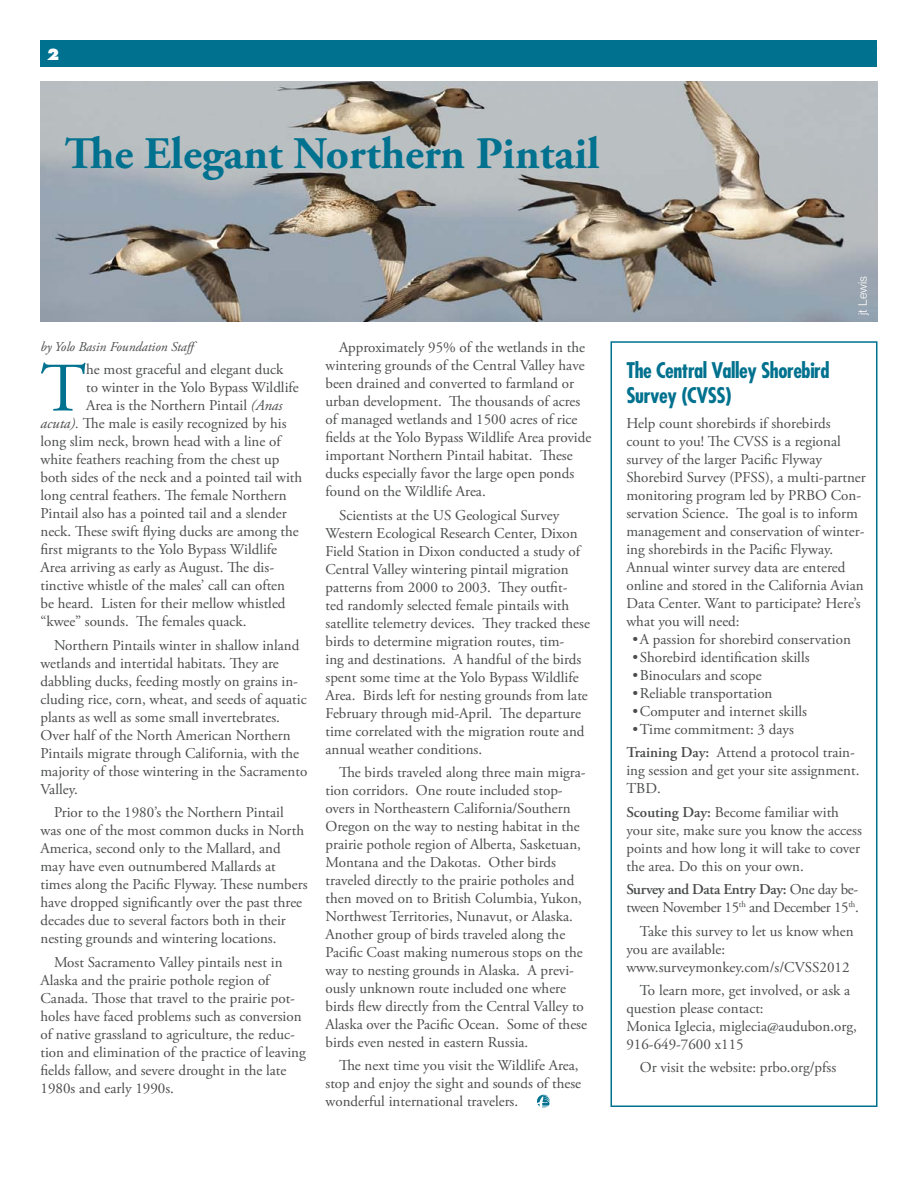
<style>
.page{position:relative;width:918px;height:1188px;background:#fff}
.page>*{position:absolute;margin:0;border:0;box-sizing:border-box;transform-origin:0 0}
.t1{font:69.3px "Adobe Garamond Pro";color:#00718e}
.t2{font:700 45px "Adobe Garamond Pro";color:#00718e}
.t3{font:700 condensed 21px/25.2px "Futura Std";letter-spacing:-.02em;color:#00718e}
.t4{font:15px/18px "Adobe Garamond Pro";color:#4b4c4d}
.t5{font:15px/18px "Adobe Garamond Pro";letter-spacing:-.02em;color:#4b4c4d}
.t6{font:800 15px "Futura Std";color:#fff}
.t7{font:italic 13.5px "Adobe Garamond Pro";color:#4b4c4d}
.t8{font:300 12px "Helvetica Neue LT Std";color:#fff}
.s1{font-style:italic}
.s2{font-weight:600}
</style>
<div class="page">
<div style="left:40px;top:40px;width:838px;height:27px;background:#00718e"></div>
<svg style="left:537px;top:1095px;width:13px;height:13px"></svg>
<img style="left:40px;top:81px;width:837px;height:241px">
<div style="left:610px;top:341px;width:268px;height:766px;border:2px solid #00718e"></div>
<p class="t6" style="left:47px;top:45px;width:14px">2</p>
<h2 class="t2" style="left:65px;top:128px;width:536px">The Elegant Northern Pintail</h2>
<p class="t7" style="left:40px;top:339px;width:160px">by Yolo Basin Foundation Staff</p>
<h1 class="t1" style="left:40px;top:347px;width:47px">T</h1>
<p class="t4" style="left:86px;top:361px;width:199px">he most graceful and elegant duck</p>
<p class="t4" style="left:86px;top:379px;width:214px">to winter in the Yolo Bypass Wildlife</p>
<p class="t4" style="left:86px;top:397px;width:198px">Area is the Northern Pintail <span class="s1">(Anas</span></p>
<p class="t4" style="left:41px;top:415px;width:248px"><span class="s1">acuta).</span> The male is easily recognized by his</p>
<p class="t4" style="left:41px;top:433px;width:242px">long slim neck, brown head with a line of</p>
<p class="t4" style="left:41px;top:451px;width:240px">white feathers reaching from the chest up</p>
<p class="t4" style="left:41px;top:469px;width:263px">both sides of the neck and a pointed tail with</p>
<p class="t4" style="left:41px;top:487px;width:248px">long central feathers. The female Northern</p>
<p class="t4" style="left:41px;top:505px;width:248px">Pintail also has a pointed tail and a slender</p>
<p class="t4" style="left:41px;top:523px;width:260px">neck. These swift flying ducks are among the</p>
<p class="t4" style="left:41px;top:541px;width:238px">first migrants to the Yolo Bypass Wildlife</p>
<p class="t4" style="left:41px;top:559px;width:235px">Area arriving as early as August. The dis-</p>
<p class="t4" style="left:41px;top:577px;width:246px">tinctive whistle of the males’ call can often</p>
<p class="t4" style="left:41px;top:595px;width:247px">be heard. Listen for their mellow whistled</p>
<p class="t4" style="left:41px;top:613px;width:207px">“kwee” sounds. The females quack.</p>
<p class="t4" style="left:41px;top:637px;width:268px;text-indent:14px">Northern Pintails winter in shallow inland wetlands and intertidal habitats. They are dabbling ducks, feeding mostly on grains in&shy;cluding rice, corn, wheat, and seeds of aquatic plants as well as some small invertebrates.<br>Over half of the North American Northern Pintails migrate through California, with the majority of those wintering in the Sacramento Valley.</p>
<p class="t4" style="left:41px;top:804px;width:269px;text-indent:14px">Prior to the 1980’s the Northern Pintail was one of the most common ducks in North America, second only to the Mallard, and may have even outnumbered Mallards at times along the Pacific Flyway. These numbers have dropped significantly over the past three decades due to several factors both in their nesting grounds and wintering locations.</p>
<p class="t4" style="left:41px;top:953px;width:267px;text-indent:14px">Most Sacramento Valley pintails nest in Alaska and the prairie pothole region of Canada. Those that travel to the prairie pot&shy;holes have faced problems such as conversion of native grassland to agriculture, the reduc&shy;tion and elimination of the practice of leaving fields fallow, and severe drought in the late 1980s and early 1990s.</p>
<p class="t4" style="left:326px;top:339px;width:267px;text-indent:13px">Approximately 95% of the wetlands in the wintering grounds of the Central Valley have been drained and converted to farmland or urban development. The thousands of acres of managed wetlands and 1500 acres of rice fields at the Yolo Bypass Wildlife Area provide important Northern Pintail habitat. These ducks especially favor the large open ponds found on the Wildlife Area.</p>
<p class="t4" style="left:326px;top:506px;width:266px;text-indent:13px">Scientists at the US Geological Survey Western Ecological Research Center, Dixon Field Station in Dixon conducted a study of Central Valley wintering pintail migration patterns from 2000 to 2003. They outfit-<br>ted randomly selected female pintails with satellite telemetry devices. They tracked these birds to determine migration routes, tim-<br>ing and destinations. A handful of the birds spent some time at the Yolo Bypass Wildlife Area. Birds left for nesting grounds from late February through mid-April. The departure time correlated with the migration route and annual weather conditions.</p>
<p class="t4" style="left:326px;top:764px;width:263px;text-indent:13px">The birds traveled along three main migra&shy;tion corridors. One route included stop&shy;overs in Northeastern California/Southern Oregon on the way to nesting habitat in the prairie pothole region of Alberta, Sasketuan, Montana and the Dakotas. Other birds traveled directly to the prairie potholes and then moved on to British Columbia, Yukon, Northwest Territories, Nunavut, or Alaska.<br>Another group of birds traveled along the Pacific Coast making numerous stops on the way to nesting grounds in Alaska. A previ&shy;ously unknown route included one where birds flew directly from the Central Valley to Alaska over the Pacific Ocean. Some of these birds even nested in eastern Russia.</p>
<p class="t4" style="left:326px;top:1057px;width:257px;text-indent:13px">The next time you visit the Wildlife Area, stop and enjoy the sight and sounds of these wonderful international travelers.</p>
<p class="t8" style="left:855px;top:315px;width:40px;rotate:-90deg">jt Lewis</p>
<h3 class="t3" style="left:626px;top:358px;width:205px">The Central Valley Shorebird<br>Survey (CVSS)</h3>
<p class="t4" style="left:626px;top:415px;width:241px">Help count shorebirds if shorebirds count to you! The CVSS is a regional survey of the larger Pacific Flyway Shorebird Survey (PFSS), a multi-partner monitoring program led by PRBO Con&shy;servation Science. The goal is to inform management and conservation of winter&shy;ing shorebirds in the Pacific Flyway.<br>Annual winter survey data are entered online and stored in the California Avian Data Center. Want to participate? Here’s what you will need:</p>
<p class="t4" style="left:632px;top:631px;width:220px">• A passion for shorebird conservation</p>
<p class="t4" style="left:632px;top:649px;width:179px">• Shorebird identification skills</p>
<p class="t4" style="left:632px;top:667px;width:131px">• Binoculars and scope</p>
<p class="t4" style="left:632px;top:685px;width:142px">• Reliable transportation</p>
<p class="t4" style="left:632px;top:703px;width:176px">• Computer and internet skills</p>
<p class="t4" style="left:626px;top:718px;width:230px;line-height:23.4px;text-indent:6px">• Time commitment: 3 days<br><span class="s2">Training Day:</span> Attend a protocol train-</p>
<p class="t4" style="left:626px;top:762px;width:235px">ing session and get your site assignment.<br>TBD.</p>
<p class="t4" style="left:626px;top:804px;width:237px"><span class="s2">Scouting Day:</span> Become familiar with your site, make sure you know the access points and how long it will take to cover the area. Do this on your own.</p>
<p class="t5" style="left:626px;top:881px;width:234px"><span class="s2">Survey and Data Entry Day:</span> One day be&shy;tween November 15<sup>th</sup> and December 15<sup>th</sup>.</p>
<p class="t4" style="left:626px;top:922px;width:229px;text-indent:14px">Take this survey to let us know when you are available: www.surveymonkey.com/s/CVSS2012</p>
<p class="t4" style="left:626px;top:982px;width:232px;text-indent:14px">To learn more, get involved, or ask a question please contact:<br>Monica Iglecia, miglecia@audubon.org,<br>916-649-7600 x115</p>
<p class="t4" style="left:640px;top:1059px;width:198px">Or visit the website: prbo.org/pfss</p>
</div>
